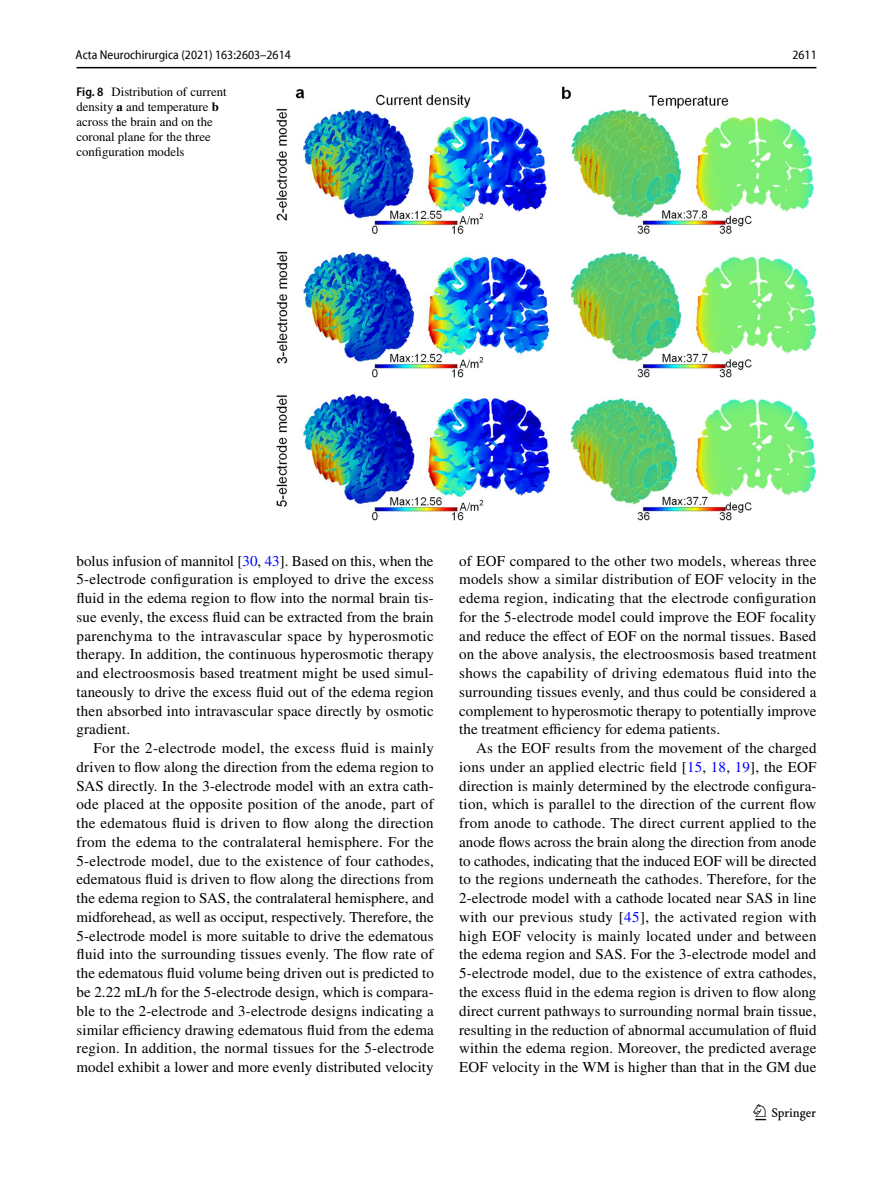
<style>
.page{position:relative;width:893px;height:1187px;background:#fff}
.page>*{position:absolute;margin:0;border:0;box-sizing:border-box;transform-origin:0 0}
.t1{font:22.5px "Springnew Regular 3";color:#000}
.t2{font:15px/18.8px "STIX";letter-spacing:.005em;color:#000;text-align:justify}
.t3{font:12.75px/15px "STIX";color:#000}
.t4{font:semi-condensed 12.75px "Myriad Pro Unic";color:#000}
.s1{font-family:"Myriad Pro";font-weight:600;font-stretch:semi-condensed}
.s2{font-weight:700}
.s3{color:#00f}
</style>
<div class="page">
<hr style="left:77px;top:67px;width:739px;height:1px;background:#000">
<img style="left:276px;top:87px;width:540px;height:433px">
<p class="t4" style="left:76px;top:50px;width:217px">Acta Neurochirurgica (2021) 163:2603–2614</p>
<p class="t4" style="left:792px;top:50px;width:26px">2611</p>
<p class="t3" style="left:77px;top:85px;width:152px"><span class="s1">Fig. 8</span> Distribution of current density <span class="s2">a</span> and temperature <span class="s2">b </span>across the brain and on the coronal plane for the three configuration models</p>
<p class="t2" style="left:77px;top:552px;width:359px">bolus infusion of mannitol [<span class="s3">30</span>, <span class="s3">43</span>]. Based on this, when the 5-electrode configuration is employed to drive the excess fluid in the edema region to flow into the normal brain tis&shy;sue evenly, the excess fluid can be extracted from the brain parenchyma to the intravascular space by hyperosmotic therapy. In addition, the continuous hyperosmotic therapy and electroosmosis based treatment might be used simul&shy;taneously to drive the excess fluid out of the edema region then absorbed into intravascular space directly by osmotic gradient.</p>
<p class="t2" style="left:77px;top:739px;width:359px;text-indent:17px">For the 2-electrode model, the excess fluid is mainly driven to flow along the direction from the edema region to SAS directly. In the 3-electrode model with an extra cath&shy;ode placed at the opposite position of the anode, part of the edematous fluid is driven to flow along the direction from the edema to the contralateral hemisphere. For the 5-electrode model, due to the existence of four cathodes, edematous fluid is driven to flow along the directions from the edema region to SAS, the contralateral hemisphere, and midforehead, as well as occiput, respectively. Therefore, the 5-electrode model is more suitable to drive the edematous fluid into the surrounding tissues evenly. The flow rate of the edematous fluid volume being driven out is predicted to be 2.22 mL/h for the 5-electrode design, which is compara&shy;ble to the 2-electrode and 3-electrode designs indicating a similar efficiency drawing edematous fluid from the edema region. In addition, the normal tissues for the 5-electrode model exhibit a lower and more evenly distributed velocity</p>
<p class="t2" style="left:459px;top:552px;width:359px">of EOF compared to the other two models, whereas three models show a similar distribution of EOF velocity in the edema region, indicating that the electrode configuration for the 5-electrode model could improve the EOF focality and reduce the effect of EOF on the normal tissues. Based on the above analysis, the electroosmosis based treatment shows the capability of driving edematous fluid into the surrounding tissues evenly, and thus could be considered a complement to hyperosmotic therapy to potentially improve the treatment efficiency for edema patients.</p>
<p class="t2" style="left:459px;top:739px;width:359px;text-indent:17px">As the EOF results from the movement of the charged ions under an applied electric field [<span class="s3">15</span>, <span class="s3">18</span>, <span class="s3">19</span>], the EOF direction is mainly determined by the electrode configura&shy;tion, which is parallel to the direction of the current flow from anode to cathode. The direct current applied to the anode flows across the brain along the direction from anode to cathodes, indicating that the induced EOF will be directed to the regions underneath the cathodes. Therefore, for the 2-electrode model with a cathode located near SAS in line with our previous study [<span class="s3">45</span>], the activated region with high EOF velocity is mainly located under and between the edema region and SAS. For the 3-electrode model and 5-electrode model, due to the existence of extra cathodes, the excess fluid in the edema region is driven to flow along direct current pathways to surrounding normal brain tissue, resulting in the reduction of abnormal accumulation of fluid within the edema region. Moreover, the predicted average EOF velocity in the WM is higher than that in the GM due</p>
<h1 class="t1" style="left:755px;top:1104px;width:62px">1 3</h1>
</div>
